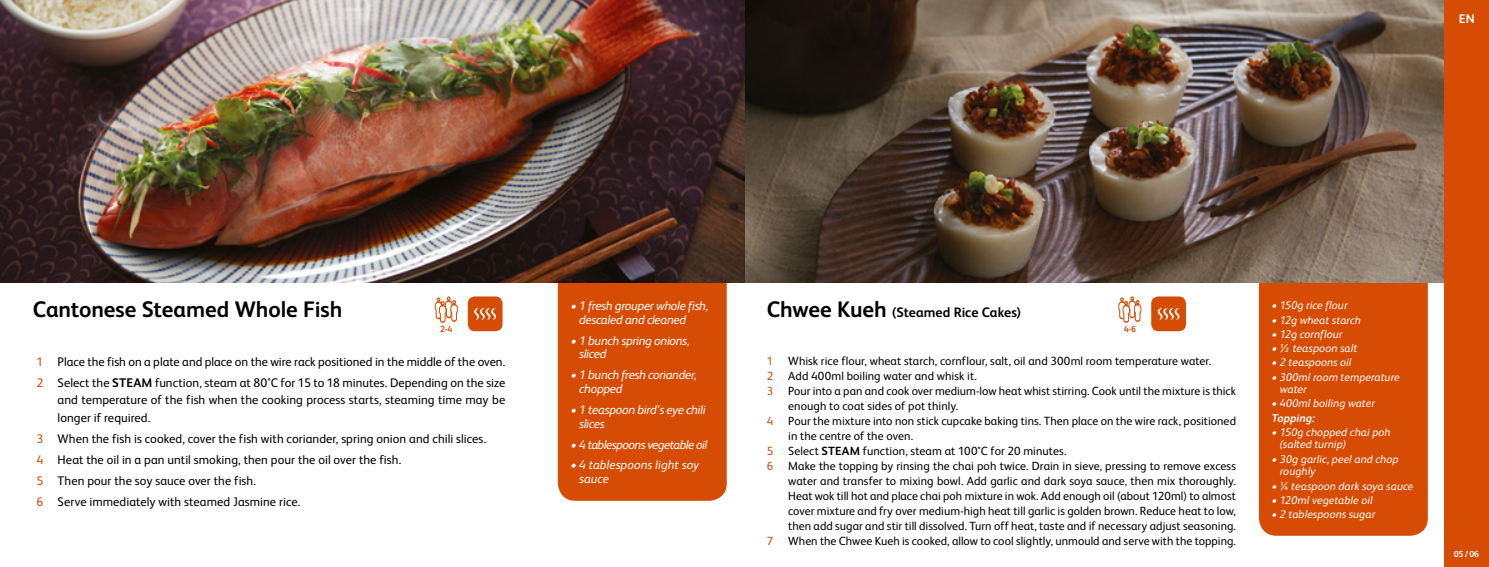
<style>
.page{position:relative;width:1489px;height:567px;background:#fff}
.page>*{position:absolute;margin:0;border:0;box-sizing:border-box;transform-origin:0 0}
.t1{font:22.5px "FS Albert Bold JPM";letter-spacing:-.005em;color:#000}
.t2{font:13.75px "FS Albert Bold JPM";color:#000}
.t3{font:12.5px/21px "FS Albert";letter-spacing:.005em;color:#000}
.t4{font:12.5px/13.8px "FS Albert Italic JPM";letter-spacing:-.02em;color:#fff}
.t5{font:12.5px/13.8px "FS Albert Italic JPM";letter-spacing:.005em;color:#fff}
.t6{font:12.5px "FS Albert Italic JPM";letter-spacing:-.045em;color:#fff}
.t7{font:12.5px "FS Albert Bold JPM";color:#fff}
.t8{font:11.88px "FS Albert";letter-spacing:.005em;color:#000}
.t9{font:11.25px/12.5px "FS Albert Italic JPM";letter-spacing:.005em;color:#fff}
.t10{font:italic 700 11.25px "FS Albert";letter-spacing:.005em;color:#fff}
.t11{font:8.75px "FS Albert Bold JPM";color:#d64c04}
.t12{font:8.75px "FS Albert Bold JPM";color:#fff}
.s1{color:#d64c04}
.s2{font-family:"FS Albert Bold JPM"}
.s3{font-size:22.5px}
</style>
<div class="page">
<div style="left:1258px;top:258px;width:169px;height:278px;background:#d64c04;border-radius:18px"></div>
<img style="left:0;top:0;width:1444px;height:283px">
<svg style="left:1118px;top:296px;width:23px;height:27px"></svg>
<svg style="left:558px;top:223px;width:168px;height:278px;background:#b54409"></svg>
<div style="left:1444px;top:0;width:44px;height:567px;background:#d64c04"></div>
<svg style="left:435px;top:296px;width:23px;height:27px"></svg>
<div style="left:468px;top:296px;width:34px;height:35px;background:#d64c04;border-radius:7px"></div>
<svg style="left:474px;top:308px;width:22px;height:12px"></svg>
<div style="left:1151px;top:296px;width:34px;height:35px;background:#d64c04;border-radius:7px"></div>
<svg style="left:1157px;top:308px;width:22px;height:12px"></svg>
<p class="t7" style="left:1458px;top:10px;width:18px">EN</p>
<h1 class="t1" style="left:33px;top:294px;width:311px">Cantonese Steamed Whole Fish</h1>
<p class="t3" style="left:36px;top:351px;width:470px"><span class="s1">1</span> Place the fish on a plate and place on the wire rack positioned in the middle of the oven.<br><span class="s1">2</span> Select the <span class="s2">STEAM</span> function, steam at 80°C for 15 to 18 minutes. Depending on the size</p>
<p class="t3" style="left:58px;top:391px;width:449px;line-height:17.5px">and temperature of the fish when the cooking process starts, steaming time may be longer if required.</p>
<p class="t3" style="left:36px;top:428px;width:451px"><span class="s1">3</span> When the fish is cooked, cover the fish with coriander, spring onion and chili slices.<br><span class="s1">4</span> Heat the oil in a pan until smoking, then pour the oil over the fish.<br><span class="s1">5</span> Then pour the soy sauce over the fish.<br><span class="s1">6</span> Serve immediately with steamed Jasmine rice.</p>
<p class="t11" style="left:440px;top:323px;width:14px">2-4</p>
<p class="t4" style="left:579px;top:298px;width:130px;text-indent:-8px">• 1 fresh grouper whole fish, descaled and cleaned</p>
<p class="t4" style="left:579px;top:333px;width:112px;text-indent:-8px">• 1 bunch spring onions, sliced</p>
<p class="t4" style="left:579px;top:367px;width:119px;text-indent:-8px">• 1 bunch fresh coriander, chopped</p>
<p class="t4" style="left:579px;top:402px;width:128px;text-indent:-8px">• 1 teaspoon bird’s eye chili slices</p>
<p class="t6" style="left:571px;top:436px;width:138px">• 4 tablespoons vegetable oil</p>
<p class="t5" style="left:579px;top:457px;width:121px;text-indent:-8px">• 4 tablespoons light soy sauce</p>
<p class="t2" style="left:767px;top:303px;width:255px"><span class="s3">Chwee Kueh</span> (Steamed Rice Cakes)</p>
<p class="t8" style="left:767px;top:354px;width:446px"><span class="s1">1</span> Whisk rice flour, wheat starch, cornflour, salt, oil and 300ml room temperature water.</p>
<p class="t8" style="left:767px;top:369px;width:211px"><span class="s1">2</span> Add 400ml boiling water and whisk it.</p>
<p class="t8" style="left:767px;top:384px;width:470px"><span class="s1">3</span> Pour into a pan and cook over medium-low heat whist stirring. Cook until the mixture is thick</p>
<p class="t8" style="left:788px;top:399px;width:171px">enough to coat sides of pot thinly.</p>
<p class="t8" style="left:767px;top:414px;width:470px"><span class="s1">4</span> Pour the mixture into non stick cupcake baking tins. Then place on the wire rack, positioned</p>
<p class="t8" style="left:788px;top:429px;width:126px">in the centre of the oven.</p>
<p class="t8" style="left:767px;top:444px;width:301px"><span class="s1">5</span> Select <span class="s2">STEAM</span> function, steam at 100°C for 20 minutes.</p>
<p class="t8" style="left:767px;top:459px;width:470px"><span class="s1">6</span> Make the topping by rinsing the chai poh twice. Drain in sieve, pressing to remove excess</p>
<p class="t8" style="left:788px;top:474px;width:449px">water and transfer to mixing bowl. Add garlic and dark soya sauce, then mix thoroughly.</p>
<p class="t8" style="left:788px;top:489px;width:449px">Heat wok till hot and place chai poh mixture in wok. Add enough oil (about 120ml) to almost</p>
<p class="t8" style="left:788px;top:504px;width:449px">cover mixture and fry over medium-high heat till garlic is golden brown. Reduce heat to low,</p>
<p class="t8" style="left:788px;top:519px;width:449px">then add sugar and stir till dissolved. Turn off heat, taste and if necessary adjust seasoning.</p>
<p class="t8" style="left:767px;top:534px;width:470px"><span class="s1">7</span> When the Chwee Kueh is cooked, allow to cool slightly, unmould and serve with the topping.</p>
<p class="t11" style="left:1123px;top:323px;width:14px">4-6</p>
<p class="t9" style="left:1271px;top:298px;width:77px">• 150g rice flour</p>
<p class="t9" style="left:1271px;top:313px;width:91px">• 12g wheat starch</p>
<p class="t9" style="left:1271px;top:327px;width:72px">• 12g cornflour</p>
<p class="t9" style="left:1271px;top:341px;width:87px">• ½ teaspoon salt</p>
<p class="t9" style="left:1271px;top:356px;width:81px">• 2 teaspoons oil</p>
<p class="t9" style="left:1279px;top:370px;width:121px;text-indent:-8px">• 300ml room temperature water</p>
<p class="t9" style="left:1271px;top:397px;width:104px">• 400ml boiling water</p>
<p class="t10" style="left:1271px;top:411px;width:45px">Topping:</p>
<p class="t9" style="left:1279px;top:425px;width:112px;text-indent:-8px">• 150g chopped chai poh (salted turnip)</p>
<p class="t9" style="left:1279px;top:452px;width:120px;text-indent:-8px">• 30g garlic, peel and chop roughly</p>
<p class="t9" style="left:1271px;top:479px;width:143px">• ¼ teaspoon dark soya sauce</p>
<p class="t9" style="left:1271px;top:493px;width:102px">• 120ml vegetable oil</p>
<p class="t9" style="left:1271px;top:507px;width:105px">• 2 tablespoons sugar</p>
<p class="t12" style="left:1453px;top:548px;width:27px">05 / 06</p>
</div>
